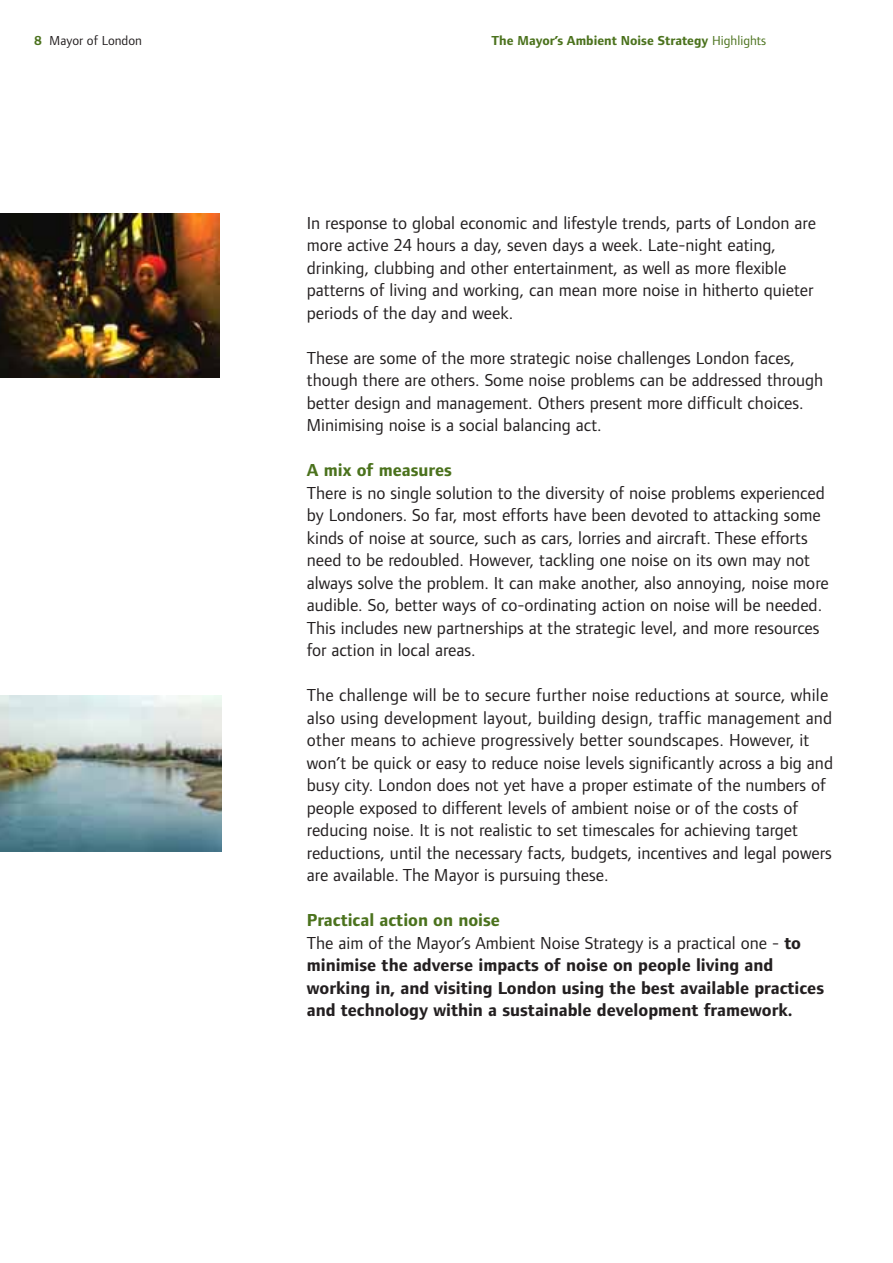
<style>
.page{position:relative;width:893px;height:1263px;background:#fff}
.page>*{position:absolute;margin:0;border:0;box-sizing:border-box;transform-origin:0 0}
.t1{font:18px/22.5px "Foundry Form Sans";color:#231f20}
.t2{font:700 18px/22.5px "Foundry Form Sans";color:#231f20}
.t3{font:700 18px "Foundry Form Sans";color:#4b721d}
.t4{font:700 13.5px "Foundry Form Sans";color:#4b721d}
.t5{font:13.5px "Foundry Form Sans";color:#231f20}
.s1{font-weight:700;color:#4b721d}
.s2{font-weight:400}
.s3{color:#4b721d}
</style>
<div class="page">
<img style="left:0;top:213px;width:220px;height:164px">
<img style="left:0;top:696px;width:222px;height:155px">
<p class="t5" style="left:35px;top:35px;width:109px"><span class="s1">8</span> Mayor of London</p>
<p class="t4" style="left:491px;top:35px;width:276px">The Mayor’s Ambient Noise Strategy <span class="s2">Highlights</span></p>
<p class="t1" style="left:307px;top:213px;width:510px">In response to global economic and lifestyle trends, parts of London are more active 24 hours a day, seven days a week. Late-night eating, drinking, clubbing and other entertainment, as well as more flexible patterns of living and working, can mean more noise in hitherto quieter periods of the day and week.</p>
<p class="t1" style="left:307px;top:348px;width:518px">These are some of the more strategic noise challenges London faces, though there are others. Some noise problems can be addressed through better design and management. Others present more difficult choices.<br>Minimising noise is a social balancing act.</p>
<p class="t3" style="left:307px;top:464px;width:147px">A mix of measures</p>
<p class="t1" style="left:307px;top:483px;width:523px">There is no single solution to the diversity of noise problems experienced by Londoners. So far, most efforts have been devoted to attacking some kinds of noise at source, such as cars, lorries and aircraft. These efforts need to be redoubled. However, tackling one noise on its own may not always solve the problem. It can make another, also annoying, noise more audible. So, better ways of co-ordinating action on noise will be needed.<br>This includes new partnerships at the strategic level, and more resources for action in local areas.</p>
<p class="t1" style="left:307px;top:686px;width:527px">The challenge will be to secure further noise reductions at source, while also using development layout, building design, traffic management and other means to achieve progressively better soundscapes. However, it won’t be quick or easy to reduce noise levels significantly across a big and busy city. London does not yet have a proper estimate of the numbers of people exposed to different levels of ambient noise or of the costs of reducing noise. It is not realistic to set timescales for achieving target reductions, until the necessary facts, budgets, incentives and legal powers are available. The Mayor is pursuing these.</p>
<p class="t2" style="left:307px;top:911px;width:519px"><span class="s3">Practical action on noise<br></span><span class="s2">The aim of the Mayor’s Ambient Noise Strategy is a practical one -</span> to minimise the adverse impacts of noise on people living and working in, and visiting London using the best available practices and technology within a sustainable development framework.</p>
</div>
